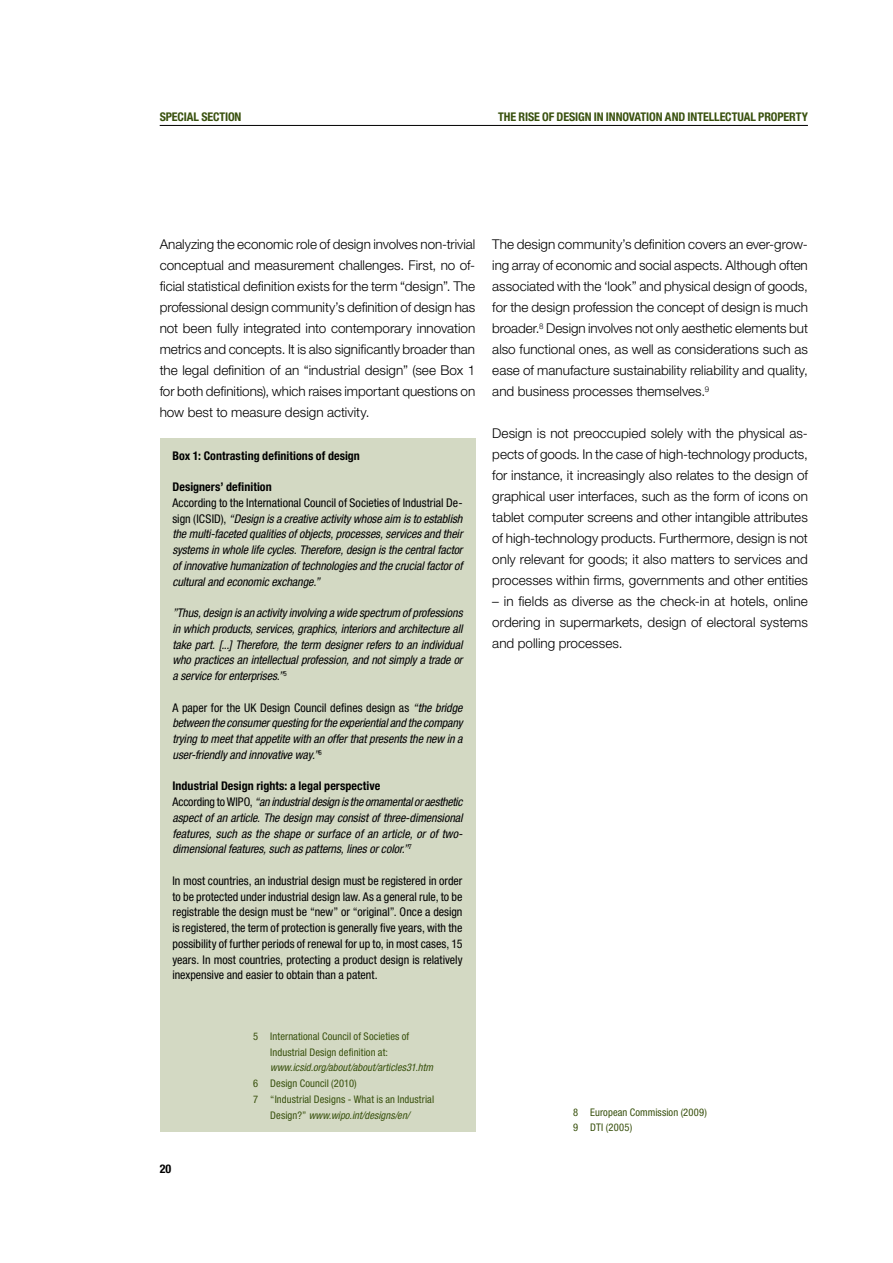
<style>
.page{position:relative;width:893px;height:1263px;background:#fff}
.page>*{position:absolute;margin:0;border:0;box-sizing:border-box;transform-origin:0 0}
.t1{font:300 13.5px/21px "Helvetica Neue LT Std";color:#000;text-align:justify}
.t2{font:italic condensed 12px/15.8px "Helvetica Neue LT Std";letter-spacing:-.005em;color:#000;text-align:justify}
.t3{font:condensed 12px/15.8px "Helvetica Neue LT Std";color:#000;text-align:justify}
.t4{font:700 condensed 12px "Helvetica Neue LT Std";letter-spacing:-.01em;color:#39510e}
.t5{font:700 condensed 12px "Helvetica Neue LT Std";letter-spacing:.005em;color:#000}
.t6{font:condensed 10.5px/15.8px "Helvetica Neue LT Std";letter-spacing:.01em;color:#39510e}
.t7{font:italic condensed 10.5px "Helvetica Neue LT Std";letter-spacing:.005em;color:#39510e}
.s1{font-style:normal}
.s2{font-weight:700;font-style:normal}
</style>
<div class="page">
<hr style="left:160px;top:125px;width:648px;height:1px;background:#000">
<div style="left:160px;top:438px;width:315px;height:693px;background:#d3d9c3"></div>
<p class="t4" style="left:160px;top:110px;width:83px">special Section</p>
<p class="t4" style="left:498px;top:110px;width:311px">The rise of Design IN Innovation and INtellectual Property</p>
<p class="t1" style="left:160px;top:234px;width:317px">Analyzing the economic role of design involves non-trivial conceptual and measurement challenges. First, no of&shy;ficial statistical definition exists for the term “design”. The professional design community’s definition of design has not been fully integrated into contemporary innovation metrics and concepts. It is also significantly broader than the legal definition of an “industrial design” (see Box 1 for both definitions), which raises important questions on how best to measure design activity.</p>
<p class="t1" style="left:492px;top:234px;width:317px">The design community’s definition covers an ever-grow&shy;ing array of economic and social aspects. Although often associated with the ‘look” and physical design of goods, for the design profession the concept of design is much broader.<sup>8</sup> Design involves not only aesthetic elements but also functional ones, as well as considerations such as ease of manufacture sustainability reliability and quality, and business processes themselves.<sup>9</sup></p>
<p class="t1" style="left:492px;top:423px;width:317px">Design is not preoccupied solely with the physical as&shy;pects of goods. In the case of high-technology products, for instance, it increasingly also relates to the design of graphical user interfaces, such as the form of icons on tablet computer screens and other intangible attributes of high-technology products. Furthermore, design is not only relevant for goods; it also matters to services and processes within firms, governments and other entities</p>
<p class="t1" style="left:492px;top:591px;width:317px">– in fields as diverse as the check-in at hotels, online ordering in supermarkets, design of electoral systems and polling processes.</p>
<p class="t5" style="left:172px;top:448px;width:189px">Box 1: Contrasting definitions of design</p>
<p class="t5" style="left:172px;top:480px;width:101px">Designers’ definition</p>
<p class="t2" style="left:172px;top:495px;width:292px"><span class="s1">According to the International Council of Societies of Industrial De&shy;sign (ICSID),</span> “Design is a creative activity whose aim is to establish the multi-faceted qualities of objects, processes, services and their systems in whole life cycles. Therefore, design is the central factor of innovative humanization of technologies and the crucial factor of cultural and economic exchange.”</p>
<p class="t2" style="left:172px;top:605px;width:292px">”Thus, design is an activity involving a wide spectrum of professions in which products, services, graphics, interiors and architecture all take part. [...] Therefore, the term designer refers to an individual who practices an intellectual profession, and not simply a trade or a service for enterprises.”<sup>5</sup></p>
<p class="t2" style="left:172px;top:700px;width:292px"><span class="s1">A paper for the UK Design Council defines design as</span> “the bridge between the consumer questing for the experiential and the company trying to meet that appetite with an offer that presents the new in a user-friendly and innovative way.”<sup>6</sup></p>
<p class="t2" style="left:172px;top:779px;width:292px;text-align:left"><span class="s2">Industrial Design rights: a legal perspective<br></span><span class="s1">According to WIPO,</span> “an industrial design is the ornamental or aesthetic aspect of an article. The design may consist of three-dimensional features, such as the shape or surface of an article, or of two&shy;dimensional features, such as patterns, lines or color.”<sup>7</sup></p>
<p class="t3" style="left:172px;top:873px;width:292px">In most countries, an industrial design must be registered in order to be protected under industrial design law. As a general rule, to be registrable the design must be “new” or “original”. Once a design is registered, the term of protection is generally five years, with the possibility of further periods of renewal for up to, in most cases, 15 years. In most countries, protecting a product design is relatively inexpensive and easier to obtain than a patent.</p>
<p class="t5" style="left:160px;top:1162px;width:13px">20</p>
<p class="t6" style="left:253px;top:1028px;width:158px;text-align:center">5 International Council of Societies of<br>Industrial Design definition at:</p>
<p class="t7" style="left:270px;top:1062px;width:164px">www.icsid.org/about/about/articles31.htm</p>
<p class="t6" style="left:253px;top:1075px;width:105px">6 Design Council (2010)</p>
<p class="t6" style="left:253px;top:1091px;width:182px">7 “Industrial Designs - What is an Industrial</p>
<p class="t7" style="left:270px;top:1109px;width:141px"><span class="s1">Design?”</span> www.wipo.int/designs/en/</p>
<p class="t6" style="left:573px;top:1104px;width:135px">8 European Commission (2009)<br>9 DTI (2005)</p>
</div>
